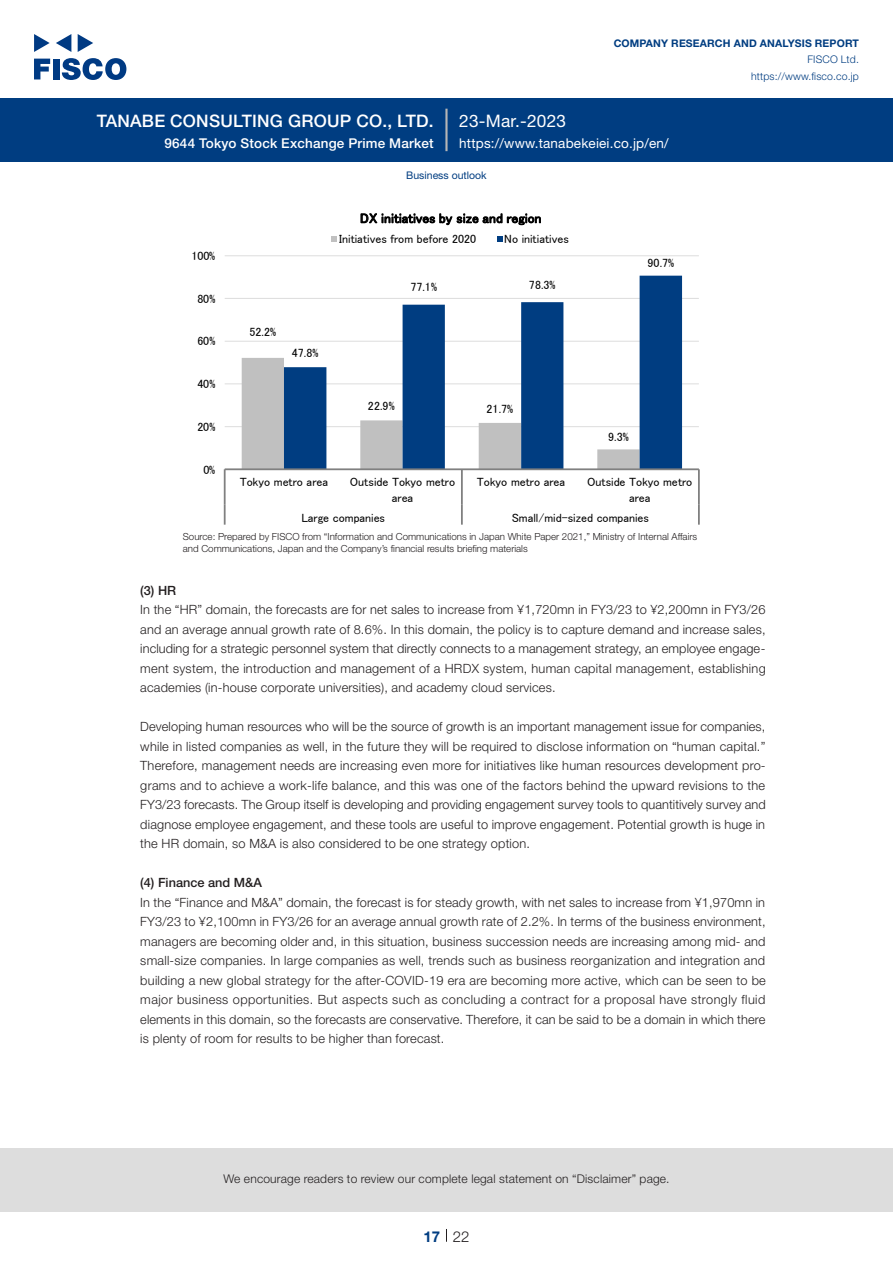
<style>
.page{position:relative;width:893px;height:1263px;background:#fff}
.page>*{position:absolute;margin:0;border:0;box-sizing:border-box;transform-origin:0 0}
.t1{font:500 17.25px "Helvetica Neue LT Std";letter-spacing:.015em;color:#fff}
.t2{font:17.25px "Helvetica Neue LT Std";letter-spacing:.015em;color:#fff}
.t3{font:300 15px "Helvetica Neue LT Std";color:#231f20}
.t4{font:700 15px "Helvetica Neue LT Std";color:#003d81}
.t5{font:13.5px "Helvetica Neue LT Std";letter-spacing:.015em;color:#fff}
.t6{font:500 13.5px "Helvetica Neue LT Std";letter-spacing:.015em;color:#fff}
.t7{font:13.5px "MS P Gothic";letter-spacing:.01em;color:#000}
.t8{font:300 12.75px/19.5px "Helvetica Neue LT Std";letter-spacing:.015em;color:#231f20}
.t9{font:500 12.75px "Helvetica Neue LT Std";color:#231f20}
.t10{font:12px/20px "MS P Gothic";color:#000;text-align:right}
.t11{font:300 12px "Helvetica Neue LT Std";letter-spacing:.015em;color:#231f20}
.t12{font:700 10.5px "Helvetica Neue LT Std";letter-spacing:.015em;color:#003d81}
.t13{font:300 10.5px/16.5px "Helvetica Neue LT Std";letter-spacing:.015em;color:#003d81;text-align:right}
.t14{font:10.5px "Helvetica Neue LT Std";color:#003d81}
.t15{font:300 9.75px/12px "Helvetica Neue LT Std";color:#231f20}
</style>
<div class="page">
<div style="left:0;top:1148px;width:893px;height:64px;background:#ddd"></div>
<svg style="left:34px;top:59px;width:16px;height:20px"></svg>
<div style="left:53px;top:59px;width:6px;height:20px;background:#003a83"></div>
<svg style="left:62px;top:58px;width:64px;height:22px"></svg>
<svg style="left:34px;top:34px;width:16px;height:18px"></svg>
<svg style="left:78px;top:34px;width:15px;height:18px"></svg>
<svg style="left:56px;top:34px;width:15px;height:18px"></svg>
<div style="left:0;top:98px;width:893px;height:64px;background:#003d81"></div>
<hr style="left:445px;top:109px;width:3px;height:42px;background:#b5b5b6">
<svg style="left:446px;top:1229px;width:1px;height:13px"></svg>
<hr style="left:225px;top:426px;width:474px;height:1px;background:#ddd">
<hr style="left:225px;top:383px;width:474px;height:1px;background:#ddd">
<hr style="left:225px;top:341px;width:474px;height:1px;background:#ddd">
<hr style="left:225px;top:298px;width:474px;height:1px;background:#ddd">
<hr style="left:225px;top:255px;width:474px;height:1px;background:#ddd">
<div style="left:242px;top:358px;width:42px;height:110px;background:#c0c0c0"></div>
<svg style="left:284px;top:276px;width:398px;height:192px"></svg>
<hr style="left:225px;top:468px;width:474px;height:2px;background:#808080">
<hr style="left:224px;top:469px;width:2px;height:36px;background:#808080">
<hr style="left:461px;top:469px;width:2px;height:36px;background:#808080">
<hr style="left:698px;top:469px;width:2px;height:36px;background:#808080">
<hr style="left:224px;top:505px;width:2px;height:20px;background:#808080">
<hr style="left:461px;top:505px;width:2px;height:20px;background:#808080">
<hr style="left:698px;top:505px;width:2px;height:20px;background:#808080">
<svg style="left:332px;top:236px;width:5px;height:6px"></svg>
<svg style="left:497px;top:236px;width:5px;height:6px"></svg>
<h1 class="t1" style="left:97px;top:110px;width:338px">TANABE CONSULTING GROUP CO., LTD.</h1>
<p class="t6" style="left:165px;top:135px;width:271px">9644 Tokyo Stock Exchange Prime Market</p>
<h1 class="t2" style="left:459px;top:110px;width:108px">23-Mar.-2023</h1>
<p class="t12" style="left:614px;top:37px;width:247px">COMPANY RESEARCH AND ANALYSIS REPORT</p>
<p class="t13" style="left:751px;top:51px;width:109px">FISCO Ltd. https://www.fisco.co j p.</p>
<p class="t5" style="left:459px;top:135px;width:211px">https://www.tanabekeiei.co j p. /en/</p>
<p class="t14" style="left:406px;top:169px;width:82px">Business outlook</p>
<p class="t10" style="left:191px;top:246px;width:25px">100%</p>
<p class="t10" style="left:197px;top:288px;width:19px">80%</p>
<p class="t10" style="left:197px;top:331px;width:19px">60%</p>
<p class="t10" style="left:197px;top:374px;width:19px">40%</p>
<p class="t10" style="left:197px;top:417px;width:19px">20%</p>
<p class="t10" style="left:203px;top:459px;width:13px">0%</p>
<p class="t10" style="left:249px;top:321px;width:28px">52.2%</p>
<p class="t10" style="left:292px;top:343px;width:28px">47.8%</p>
<p class="t7" style="left:360px;top:211px;width:183px">DX initiatives by size and region</p>
<p class="t10" style="left:504px;top:229px;width:66px">No initiatives</p>
<p class="t10" style="left:339px;top:229px;width:138px">Initiatives from before 2020</p>
<p class="t10" style="left:410px;top:277px;width:28px">77.1%</p>
<p class="t10" style="left:368px;top:396px;width:28px">22.9%</p>
<p class="t10" style="left:529px;top:275px;width:28px">78.3%</p>
<p class="t10" style="left:487px;top:398px;width:28px">21.7%</p>
<p class="t10" style="left:647px;top:253px;width:28px">90.7%</p>
<p class="t10" style="left:608px;top:426px;width:22px">9.3%</p>
<p class="t10" style="left:240px;top:472px;width:90px">Tokyo metro area</p>
<p class="t10" style="left:350px;top:472px;width:107px">Outside Tokyo metro</p>
<p class="t10" style="left:392px;top:488px;width:23px">area</p>
<p class="t10" style="left:301px;top:508px;width:85px">Large companies</p>
<p class="t10" style="left:587px;top:472px;width:107px">Outside Tokyo metro</p>
<p class="t10" style="left:477px;top:472px;width:90px">Tokyo metro area</p>
<p class="t10" style="left:512px;top:488px;width:140px">area<br>Small/mid-sized companies</p>
<p class="t15" style="left:183px;top:530px;width:516px">Source: Prepared by FISCO from “Information and Communications in Japan White Paper 2021,” Ministry of Internal Affairs and Communications, Japan and the Company s’ financial results briefing materials</p>
<p class="t9" style="left:140px;top:583px;width:37px">3( )HR</p>
<p class="t8" style="left:140px;top:600px;width:627px">In the “HR” domain, the forecasts are for net sales to increase from ¥1,720mn in FY3/23 to ¥2,200mn in FY3/26 and an average annual growth rate of 8.6%. In this domain, the policy is to capture demand and increase sales,</p>
<p class="t8" style="left:140px;top:658px;width:627px">ment system, the introduction and management of a HRDX system, human capital management, establishing</p>
<p class="t8" style="left:140px;top:639px;width:627px">including for a strategic personnel system that directly connects to a management strategy, an employee engage-</p>
<p class="t8" style="left:140px;top:678px;width:417px">academies (in-house corporate universities ,) and academy cloud services.</p>
<p class="t8" style="left:140px;top:717px;width:627px">Developing human resources who will be the source of growth is an important management issue for companies, while in listed companies as well in, the future they will be required to disclose information on “human capital “.</p>
<p class="t8" style="left:140px;top:775px;width:626px">grams and to achieve a work-life balance, and this was one of the factors behind the upward revisions to the</p>
<p class="t8" style="left:140px;top:756px;width:627px">Therefore, management needs are increasing even more for initiatives like human resources development pro-</p>
<p class="t8" style="left:140px;top:795px;width:627px;text-align:justify">FY3/23 forecasts. The Group itself is developing and providing engagement survey tools to quantitively survey and diagnose employee engagement, and these tools are useful to improve engagement. Potential growth is huge in the HR domain, so M&amp;A is also considered to be one strategy option.</p>
<p class="t9" style="left:140px;top:875px;width:123px">4( ) Finance and M&amp;A</p>
<p class="t8" style="left:140px;top:892px;width:627px;text-align:justify">In the “Finance and M&amp;A” domain, the forecast is for steady growth, with net sales to increase from ¥1,970mn in FY3/23 to ¥2,100mn in FY3/26 for an average annual growth rate of 2.2%. In terms of the business environment, managers are becoming older and in, this situation, business succession needs are increasing among mid- and small-size companies In. large companies as well, trends such as business reorganization and integration and building a new global strategy for the after-COVID-19 era are becoming more active, which can be seen to be major business opportunities. But aspects such as concluding a contract for a proposal have strongly fluid elements in this domain, so the forecasts are conservative. Therefore it, can be said to be a domain in which there is plenty of room for results to be higher than forecast.</p>
<p class="t11" style="left:223px;top:1171px;width:448px">We encourage readers to review our complete legal statement on “Disclaimer” page.</p>
<p class="t4" style="left:423px;top:1227px;width:18px">17</p>
<p class="t3" style="left:453px;top:1227px;width:18px">22</p>
</div>
